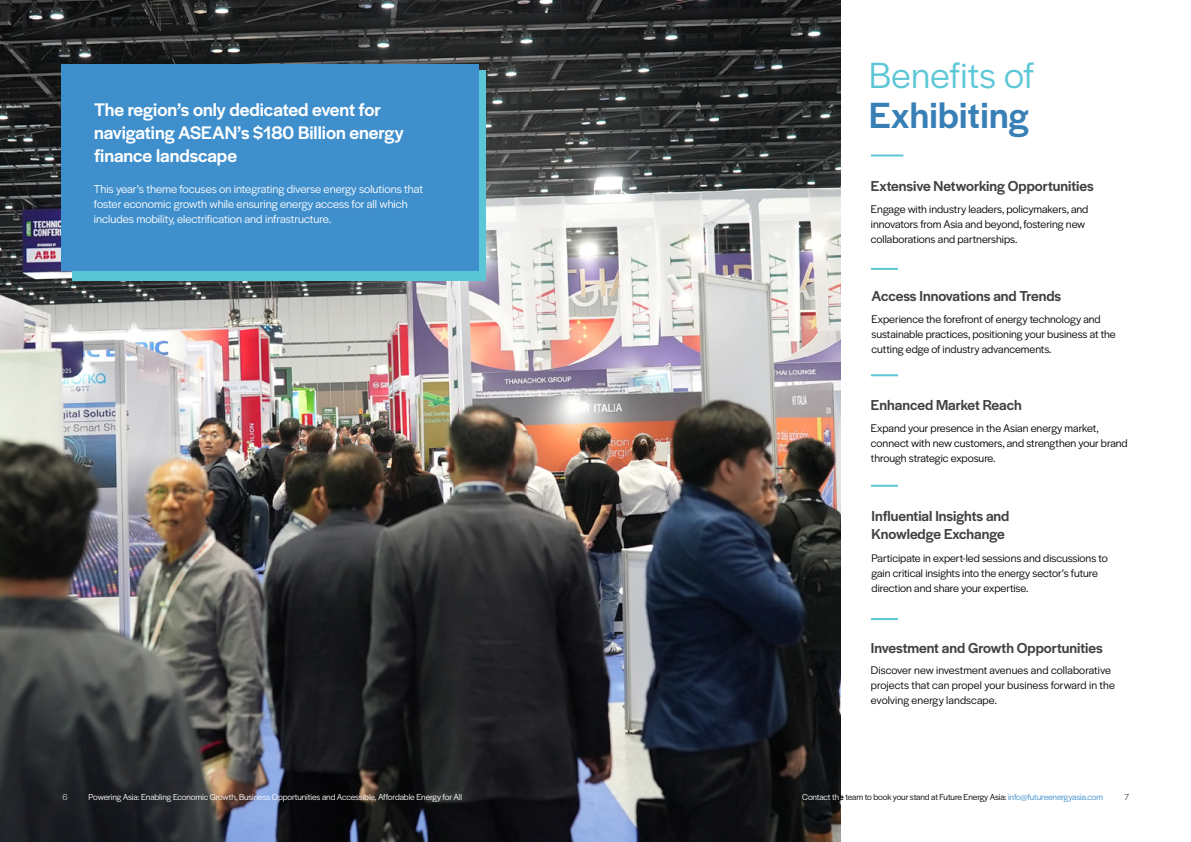
<style>
.page{position:relative;width:1191px;height:842px;background:#fff}
.page>*{position:absolute;margin:0;border:0;box-sizing:border-box;transform-origin:0 0}
.t1{font:38px "Halyard Display";letter-spacing:.01em;color:#5bc7d6}
.t2{font:500 38px "Halyard Display";letter-spacing:.01em;color:#387fb6}
.t3{font:500 19px/23px "Halyard Display";color:#fff}
.t4{font:500 15px/18px "Halyard Display";color:#414042}
.t5{font:12px/15px "Halyard Display";color:#fff}
.t6{font:11.5px/15px "Halyard Display";color:#000}
.t7{font:9px "Halyard Display";letter-spacing:-.01em;color:#fff}
.t8{font:9px "Halyard Display";letter-spacing:-.01em;color:#000}
.t9{font:300 9px "Halyard Display";color:#fff}
.t10{font:300 9px "Halyard Display";color:#000}
.s1{color:#3f8fcd}
</style>
<div class="page">
<img style="left:0;top:0;width:840px;height:842px">
<hr style="left:871px;top:154px;width:32px;height:2px;background:#5bc7d6">
<hr style="left:871px;top:268px;width:27px;height:2px;background:#5bc7d6">
<hr style="left:871px;top:374px;width:27px;height:2px;background:#5bc7d6">
<hr style="left:871px;top:485px;width:27px;height:2px;background:#5bc7d6">
<hr style="left:871px;top:618px;width:27px;height:2px;background:#5bc7d6">
<div style="left:72px;top:70px;width:413px;height:211px;background:#5bc7d6"></div>
<div style="left:61px;top:64px;width:418px;height:207px;background:#3f8fcd"></div>
<h2 class="t3" style="left:94px;top:97px;width:311px">The region’s only dedicated event for navigating ASEAN’s $180 Billion energy finance landscape</h2>
<p class="t5" style="left:94px;top:180px;width:331px">This year’s theme focuses on integrating diverse energy solutions that foster economic growth while ensuring energy access for all which includes mobility, electrification and infrastructure.</p>
<h1 class="t1" style="left:869px;top:48px;width:166px">Benefits of</h1>
<h1 class="t2" style="left:869px;top:88px;width:161px">Exhibiting</h1>
<h3 class="t4" style="left:871px;top:176px;width:224px">Extensive Networking Opportunities</h3>
<p class="t6" style="left:871px;top:201px;width:219px">Engage with industry leaders, policymakers, and innovators from Asia and beyond, fostering new collaborations and partnerships.</p>
<h3 class="t4" style="left:871px;top:286px;width:191px">Access Innovations and Trends</h3>
<p class="t6" style="left:871px;top:311px;width:246px">Experience the forefront of energy technology and sustainable practices, positioning your business at the cutting edge of industry advancements.</p>
<h3 class="t4" style="left:871px;top:395px;width:152px">Enhanced Market Reach</h3>
<p class="t6" style="left:871px;top:420px;width:258px">Expand your presence in the Asian energy market, connect with new customers, and strengthen your brand through strategic exposure.</p>
<h3 class="t4" style="left:871px;top:506px;width:139px">Influential Insights and<br>Knowledge Exchange</h3>
<p class="t6" style="left:871px;top:550px;width:238px">Participate in expert-led sessions and discussions to gain critical insights into the energy sector’s future direction and share your expertise.</p>
<h3 class="t4" style="left:871px;top:638px;width:233px">Investment and Growth Opportunities</h3>
<p class="t6" style="left:871px;top:662px;width:245px">Discover new investment avenues and collaborative projects that can propel your business forward in the evolving energy landscape.</p>
<p class="t9" style="left:62px;top:791px;width:7px">6</p>
<p class="t7" style="left:89px;top:791px;width:375px">Powering Asia: Enabling Economic Growth, Business Opportunities and Accessible, Affordable Energy for All</p>
<p class="t8" style="left:802px;top:791px;width:302px">Contact th team to book your stand at Future Energy Asia: <span class="s1">info@futureenergyasia.com</span></p>
<p class="t8" style="left:839px;top:791px;width:6px">e</p>
<p class="t10" style="left:1124px;top:791px;width:6px">7</p>
</div>
